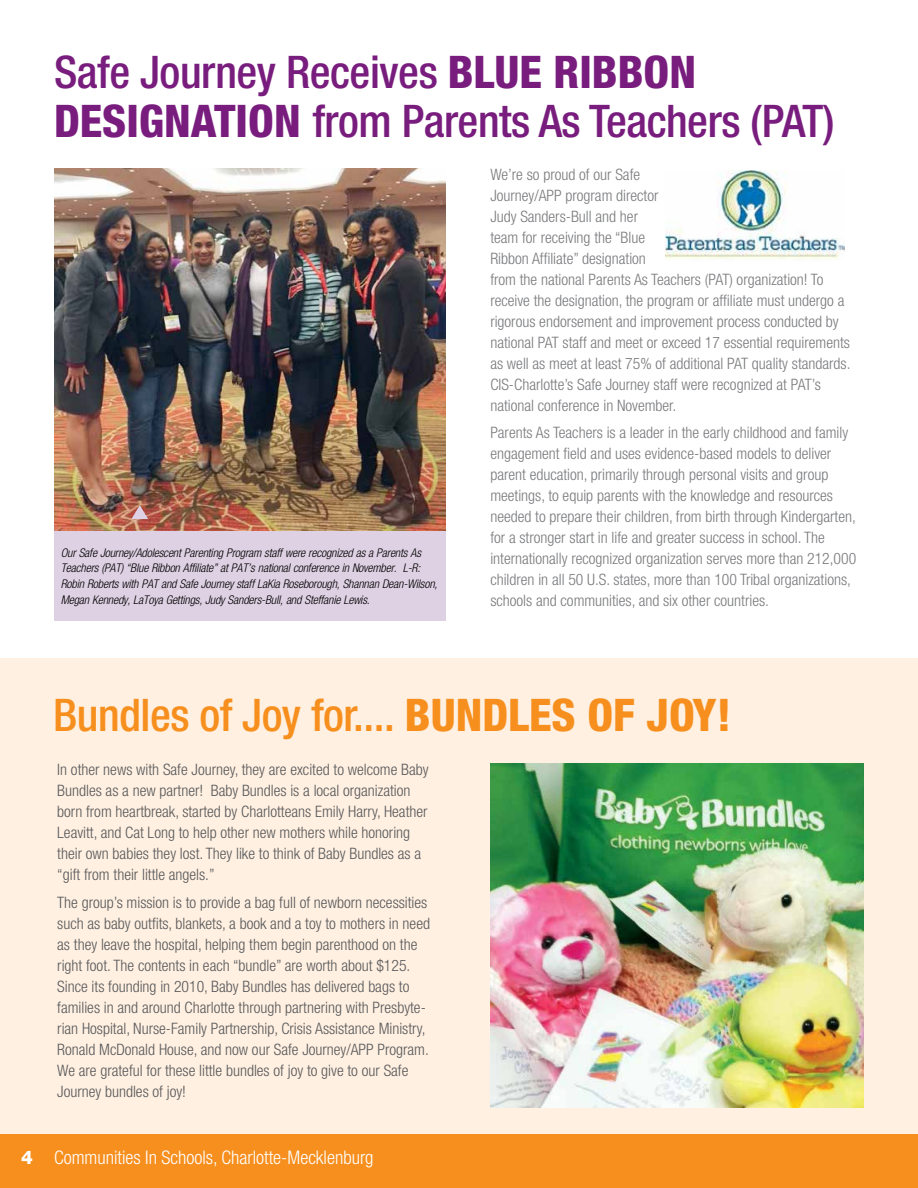
<style>
.page{position:relative;width:918px;height:1188px;background:#fff}
.page>*{position:absolute;margin:0;border:0;box-sizing:border-box;transform-origin:0 0}
.t1{font:500 condensed 45px "Helvetica Neue";letter-spacing:-.01em;color:#781d7d}
.t2{font:500 condensed 45px "Helvetica Neue";letter-spacing:-.01em;color:#f78f1e}
.t3{font:800 condensed 45px "Helvetica Neue LT Std";color:#781d7d}
.t4{font:800 condensed 45px "Helvetica Neue LT Std";color:#f78f1e}
.t5{font:300 condensed 18.75px "Helvetica Neue LT Std";color:#fff}
.t6{font:300 condensed 15.75px/21px "Helvetica Neue LT Std";color:#797a7d}
.t7{font:300 condensed 15.75px/21px "Helvetica Neue LT Std";color:#58595b}
.t8{font:italic 300 condensed 12px/15.8px "Helvetica Neue LT Std";letter-spacing:-.01em;color:#000}
.s1{font-family:"Helvetica Neue LT Std";font-weight:800}
.s2{font-weight:800;font-stretch:normal}
</style>
<div class="page">
<div style="left:0;top:659px;width:918px;height:475px;background:#fff0e1"></div>
<div style="left:0;top:1134px;width:918px;height:54px;background:#f78f1e"></div>
<img style="left:666px;top:171px;width:179px;height:88px">
<img style="left:491px;top:764px;width:373px;height:344px">
<img style="left:54px;top:169px;width:392px;height:362px">
<div style="left:54px;top:531px;width:392px;height:90px;background:#ded1e3"></div>
<svg style="left:131px;top:505px;width:17px;height:14px"></svg>
<h1 class="t1" style="left:54px;top:45px;width:443px">Safe Journey Receives <span class="s1">BLUE</span></h1>
<h1 class="t3" style="left:554px;top:44px;width:50px">RIBBON</h1>
<h1 class="t3" style="left:54px;top:93px;width:22px">DESI</h1>
<h1 class="t3" style="left:139px;top:93px;width:49px">GNATION</h1>
<h1 class="t1" style="left:312px;top:94px;width:524px">from Parents As Teachers (PAT)</h1>
<p class="t6" style="left:490px;top:164px;width:362px">We’re so proud of our Safe<br>Journey/APP program director<br>Judy Sanders-Bull and her<br>team for receiving the “Blue<br>Ribbon Affiliate” designation<br>from the national Parents As Teachers (PAT) organization! To receive the designation, the program or affiliate must undergo a rigorous endorsement and improvement process conducted by national PAT staff and meet or exceed 17 essential requirements as well as meet at least 75% of additional PAT quality standards.<br>CIS-Charlotte’s Safe Journey staff were recognized at PAT’s national conference in November.</p>
<p class="t6" style="left:490px;top:422px;width:367px">Parents As Teachers is a leader in the early childhood and family engagement field and uses evidence-based models to deliver parent education, primarily through personal visits and group meetings, to equip parents with the knowledge and resources needed to prepare their children, from birth through Kindergarten, for a stronger start in life and greater success in school. The internationally recognized organization serves more than 212,000 children in all 50 U.S. states, more than 100 Tribal organizations, schools and communities, and six other countries.</p>
<p class="t8" style="left:61px;top:545px;width:378px">Our Safe Journey/Adolescent Parenting Program staff were recognized as a Parents As Teachers (PAT) “Blue Ribbon Affiliate” at PAT’s national conference in November. L-R:<br>Robin Roberts with PAT and Safe Journey staff LaKia Roseborough, Shannan Dean-Wilson, Megan Kennedy, LaToya Gettings, Judy Sanders-Bull, and Steffanie Lewis.</p>
<h1 class="t2" style="left:53px;top:689px;width:403px">Bundles of Joy for.... <span class="s1">BUNDLES</span></h1>
<h1 class="t4" style="left:587px;top:688px;width:146px">OF JOY!</h1>
<p class="t7" style="left:57px;top:759px;width:373px">In other news with Safe Journey, they are excited to welcome Baby Bundles as a new partner! Baby Bundles is a local organization born from heartbreak, started by Charlotteans Emily Harry, Heather Leavitt, and Cat Long to help other new mothers while honoring their own babies they lost. They like to think of Baby Bundles as a “gift from their little angels.”</p>
<p class="t7" style="left:57px;top:891px;width:374px">The group’s mission is to provide a bag full of newborn necessities such as baby outfits, blankets, a book and a toy to mothers in need as they leave the hospital, helping them begin parenthood on the right foot. The contents in each “bundle” are worth about $125.<br>Since its founding in 2010, Baby Bundles has delivered bags to families in and around Charlotte through partnering with Presbyte&shy;rian Hospital, Nurse-Family Partnership, Crisis Assistance Ministry, Ronald McDonald House, and now our Safe Journey/APP Program.<br>We are grateful for these little bundles of joy to give to our Safe Journey bundles of joy!</p>
<p class="t5" style="left:21px;top:1147px;width:354px"><span class="s2">4</span> Communities In Schools, Charlotte-Mecklenburg</p>
</div>
